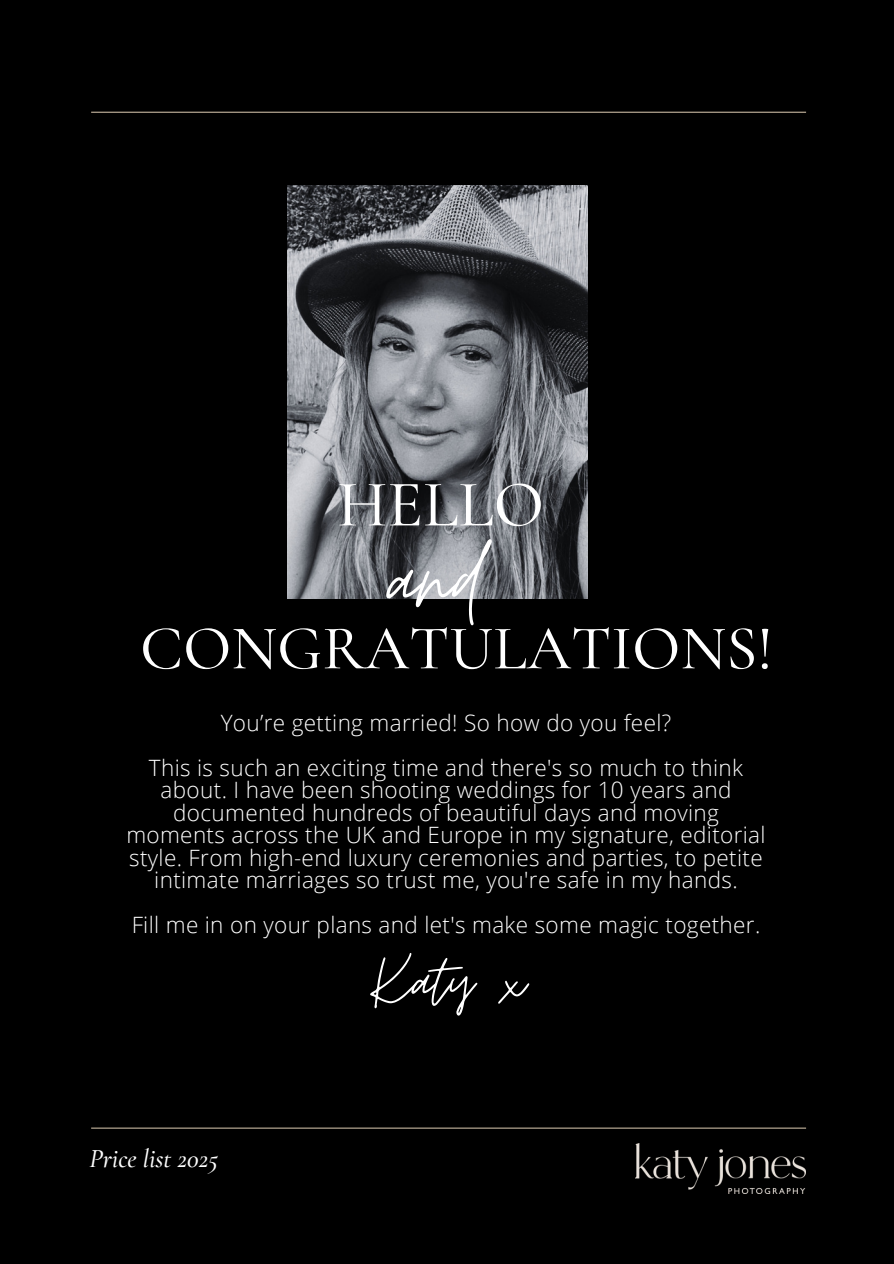
<style>
.page{position:relative;width:894px;height:1264px;background:#fff}
.page>*{position:absolute;margin:0;border:0;box-sizing:border-box;transform-origin:0 0}
.t1{font:115.35px "Moon Time";color:#fff}
.t2{font:76.95px "Moon Time";color:#fff}
.t3{font:500 65.85px "Cormorant Garamond";color:#fff}
.t4{font:500 62.85px "Cormorant Garamond";color:#fff}
.t5{font:italic 500 26.25px "Cormorant Garamond";color:#fff}
.t6{font:300 22.5px/22.5px "Open Sans";letter-spacing:.015em;color:#fff;text-align:center}
</style>
<div class="page">
<div style="left:0;top:0;width:893px;height:1263px;background:#000"></div>
<img style="left:287px;top:186px;width:300px;height:412px">
<hr style="left:91px;top:112px;width:714px;height:1px;background:#c6b6a0">
<hr style="left:91px;top:1127px;width:714px;height:1px;background:#c6b6a0">
<img style="left:635px;top:1143px;width:170px;height:50px">
<h3 class="t3" style="left:337px;top:464px;width:208px">HELLO</h3>
<p class="t1" style="left:388px;top:510px;width:99px">and</p>
<p class="t4" style="left:140px;top:610px;width:634px">CONGRATULATIONS!</p>
<p class="t6" style="left:221px;top:710px;width:452px">You’re getting married! So how do you feel?</p>
<h2 class="t6" style="left:126px;top:755px;width:640px">This is such an exciting time and there's so much to think about. I have been shooting weddings for 10 years and documented hundreds of beautiful days and moving moments across the UK and Europe in my signature, editorial style. From high-end luxury ceremonies and parties, to petite intimate marriages so trust me, you're safe in my hands.</h2>
<h4 class="t6" style="left:132px;top:913px;width:630px">Fill me in on your plans and let's make some magic together.</h4>
<p class="t2" style="left:370px;top:934px;width:157px">Katy x</p>
<h1 class="t5" style="left:89px;top:1142px;width:130px">Price list 2025</h1>
</div>
